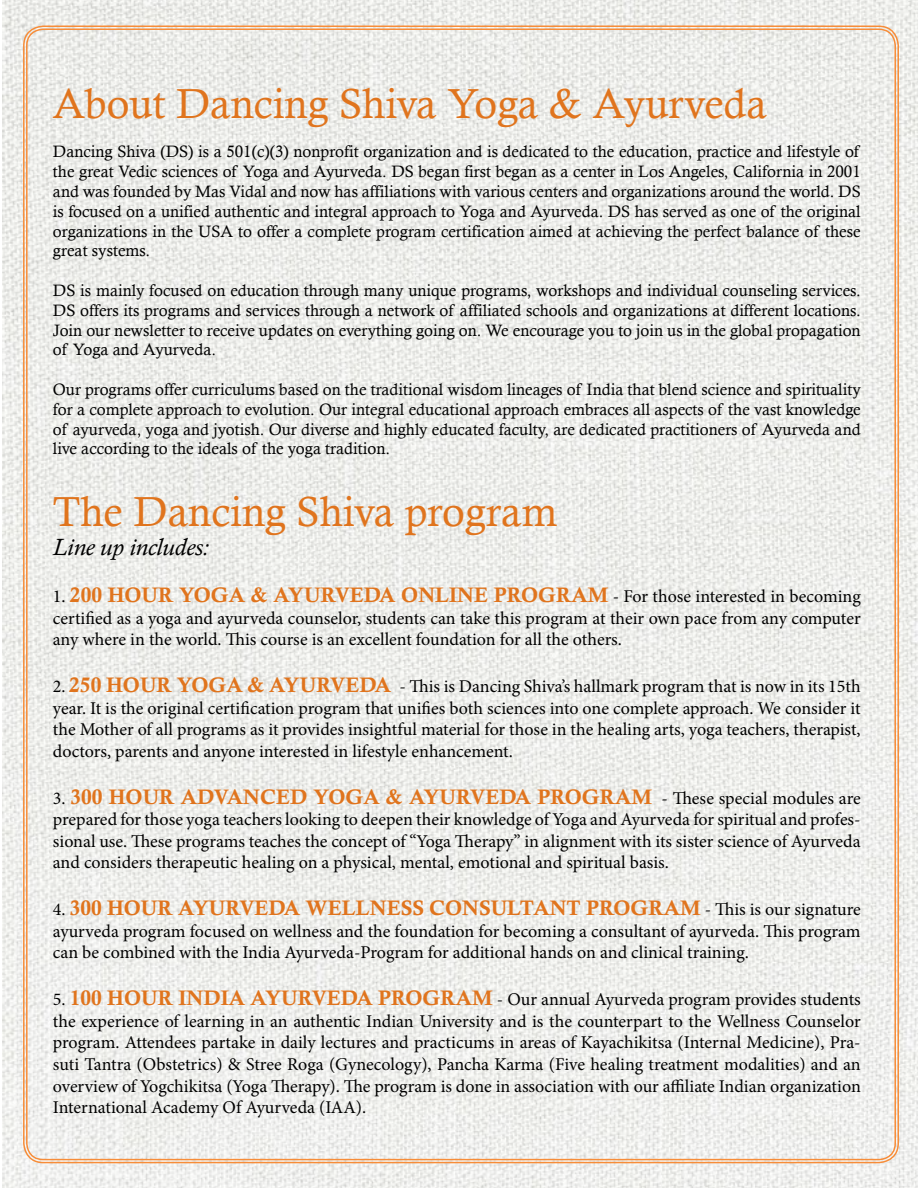
<style>
.page{position:relative;width:918px;height:1188px;background:#fff}
.page>*{position:absolute;margin:0;border:0;box-sizing:border-box;transform-origin:0 0}
.t1{font:42px "Calisto";color:#e0741d}
.t2{font:italic 24px "Calisto";color:#000}
.t3{font:21px "Calis MT Bol";color:#e0741d}
.t4{font:18px/21.6px "Minion Pro";color:#000;text-align:justify}
.t5{font:16.5px/19.8px "Calisto";color:#000;text-align:justify}
.s1{font-family:"Minion Pro";font-size:18px;color:#000}
.s2{font-family:"Calis MT Bol";font-size:21px;color:#e0741d}
</style>
<div class="page">
<img style="left:3px;top:0;width:915px;height:1188px">
<h1 class="t1" style="left:53px;top:79px;width:716px">About Dancing Shiva Yoga &amp; Ayurveda</h1>
<p class="t5" style="left:53px;top:142px;width:809px">Dancing Shiva (DS) is a 501(c)(3) nonprofit organization and is dedicated to the education, practice and lifestyle of the great Vedic sciences of Yoga and Ayurveda. DS began first began as a center in Los Angeles, California in 2001 and was founded by Mas Vidal and now has affiliations with various centers and organizations around the world. DS is focused on a unified authentic and integral approach to Yoga and Ayurveda. DS has served as one of the original organizations in the USA to offer a complete program certification aimed at achieving the perfect balance of these great systems.</p>
<p class="t5" style="left:53px;top:280px;width:809px">DS is mainly focused on education through many unique programs, workshops and individual counseling services.<br>DS offers its programs and services through a network of affiliated schools and organizations at different locations.<br>Join our newsletter to receive updates on everything going on. We encourage you to join us in the global propagation of Yoga and Ayurveda.</p>
<p class="t5" style="left:53px;top:379px;width:809px">Our programs offer curriculums based on the traditional wisdom lineages of India that blend science and spirituality for a complete approach to evolution. Our integral educational approach embraces all aspects of the vast knowledge of ayurveda, yoga and jyotish. Our diverse and highly educated faculty, are dedicated practitioners of Ayurveda and live according to the ideals of the yoga tradition.</p>
<h1 class="t1" style="left:53px;top:488px;width:506px">The Dancing Shiva program</h1>
<h2 class="t2" style="left:53px;top:533px;width:158px">Line up includes:</h2>
<p class="t3" style="left:53px;top:583px;width:809px"><span class="s1">1.</span> 200 HOUR YOGA &amp; AYURVEDA ONLINE PROGRAM <span class="s1">- For those interested in becoming</span></p>
<p class="t4" style="left:53px;top:607px;width:809px">certified as a yoga and ayurveda counselor, students can take this program at their own pace from any computer any where in the world. This course is an excellent foundation for all the others.</p>
<p class="t4" style="left:53px;top:676px;width:809px">2. <span class="s2">250 HOUR YOGA &amp; AYURVEDA</span> - This is Dancing Shiva’s hallmark program that is now in its 15th year. It is the original certification program that unifies both sciences into one complete approach. We consider it the Mother of all programs as it provides insightful material for those in the healing arts, yoga teachers, therapist, doctors, parents and anyone interested in lifestyle enhancement.</p>
<p class="t3" style="left:53px;top:785px;width:809px"><span class="s1">3.</span> 300 HOUR ADVANCED YOGA &amp; AYURVEDA PROGRAM <span class="s1">- These special modules are</span></p>
<p class="t4" style="left:53px;top:809px;width:809px">prepared for those yoga teachers looking to deepen their knowledge of Yoga and Ayurveda for spiritual and profes&shy;sional use. These programs teaches the concept of “Yoga Therapy” in alignment with its sister science of Ayurveda and considers therapeutic healing on a physical, mental, emotional and spiritual basis.</p>
<p class="t3" style="left:53px;top:896px;width:809px"><span class="s1">4.</span> 300 HOUR AYURVEDA WELLNESS CONSULTANT PROGRAM <span class="s1">- This is our signature</span></p>
<p class="t4" style="left:53px;top:920px;width:809px">ayurveda program focused on wellness and the foundation for becoming a consultant of ayurveda. This program can be combined with the India Ayurveda-Program for additional hands on and clinical training.</p>
<p class="t4" style="left:53px;top:989px;width:809px">5. <span class="s2">100 HOUR INDIA AYURVEDA PROGRAM</span> - Our annual Ayurveda program provides students the experience of learning in an authentic Indian University and is the counterpart to the Wellness Counselor program. Attendees partake in daily lectures and practicums in areas of Kayachikitsa (Internal Medicine), Pra&shy;suti Tantra (Obstetrics) &amp; Stree Roga (Gynecology), Pancha Karma (Five healing treatment modalities) and an overview of Yogchikitsa (Yoga Therapy). The program is done in association with our affiliate Indian organization International Academy Of Ayurveda (IAA).</p>
</div>
